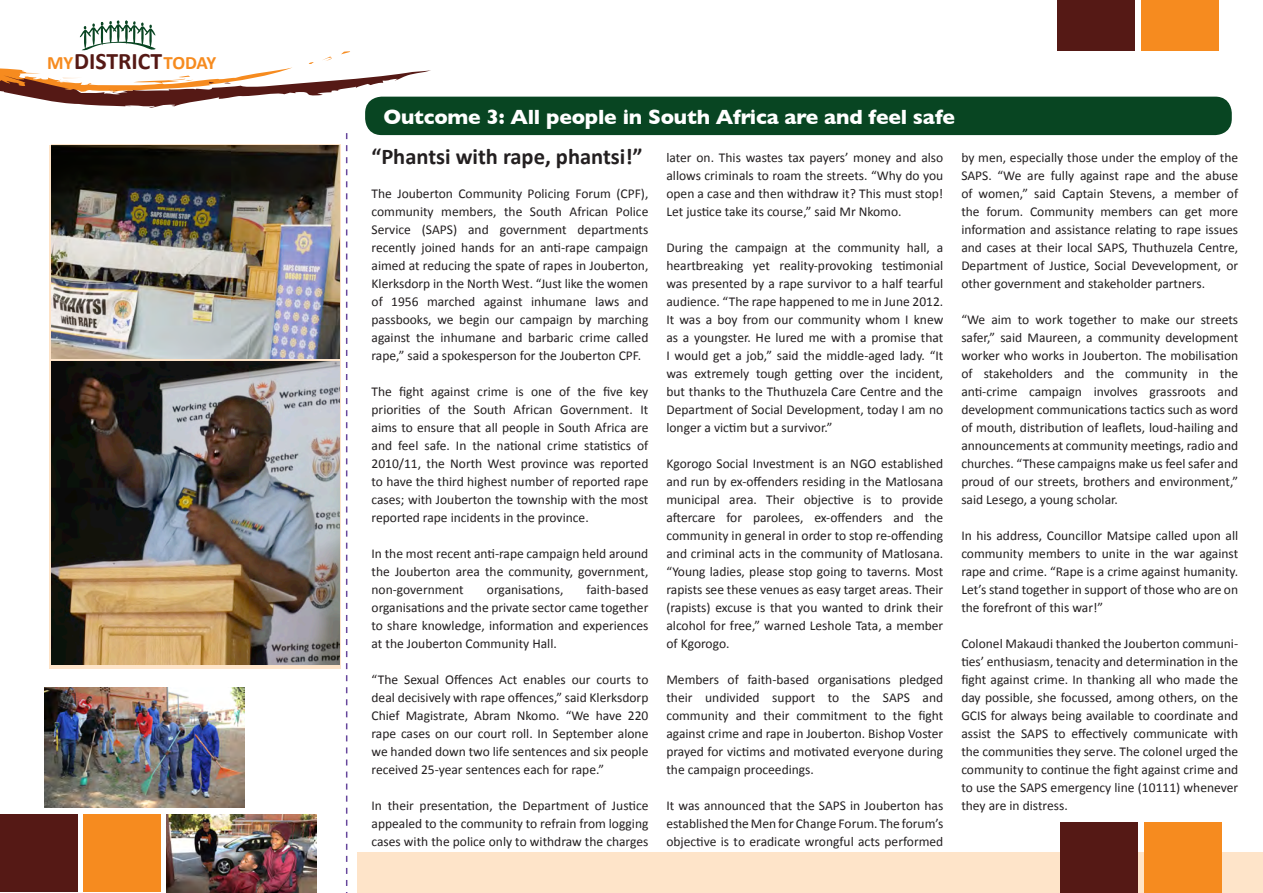
<style>
.page{position:relative;width:1263px;height:893px;background:#fff}
.page>*{position:absolute;margin:0;border:0;box-sizing:border-box;transform-origin:0 0}
.t1{font:700 23.7px "Calibri";color:#551915}
.t2{font:700 22.5px "Calibri";color:#231f20}
.t3{font:700 21px "Gill Sans";letter-spacing:-.01em;color:#fff}
.t4{font:700 18.9px "Calibri";letter-spacing:-.025em;color:#f68b1f}
.t5{font:13.5px/18px "Calibri";color:#231f20;text-align:justify}
</style>
<div class="page">
<div style="left:357px;top:853px;width:906px;height:40px;background:#fee4c9"></div>
<svg style="left:49px;top:145px;width:174px;height:523px;fill:#fee4c9"></svg>
<div style="left:1061px;top:823px;width:77px;height:70px;background:#551915"></div>
<div style="left:1144px;top:823px;width:77px;height:70px;background:#f68b1f"></div>
<svg style="left:0;top:20px;width:431px;height:88px"></svg>
<div style="left:1058px;top:0;width:77px;height:51px;background:#551915"></div>
<div style="left:1141px;top:0;width:77px;height:51px;background:#f68b1f"></div>
<div style="left:365px;top:97px;width:867px;height:38px;background:#084522;border-radius:16px"></div>
<div style="left:1px;top:814px;width:77px;height:77px;background:#551915"></div>
<div style="left:84px;top:814px;width:77px;height:77px;background:#f68b1f"></div>
<img style="left:45px;top:687px;width:199px;height:120px">
<img style="left:167px;top:814px;width:149px;height:79px">
<svg style="left:346px;top:133px;width:1px;height:760px"></svg>
<img style="left:52px;top:146px;width:287px;height:212px">
<img style="left:52px;top:361px;width:287px;height:304px">
<p class="t4" style="left:47px;top:50px;width:28px">MY</p>
<p class="t1" style="left:74px;top:46px;width:90px">DISTRICT</p>
<p class="t4" style="left:163px;top:50px;width:54px">TODAY</p>
<p class="t3" style="left:383px;top:105px;width:573px">Outcome 3: All people in South Africa are and feel safe</p>
<p class="t2" style="left:372px;top:142px;width:272px">“Phantsi with rape, phantsi!”</p>
<p class="t5" style="left:372px;top:185px;width:278px">The Jouberton Community Policing Forum (CPF), community members, the South African Police Service (SAPS) and government departments recently joined hands for an anti-rape campaign aimed at reducing the spate of rapes in Jouberton, Klerksdorp in the North West. “Just like the women of 1956 marched against inhumane laws and passbooks, we begin our campaign by marching against the inhumane and barbaric crime called rape,” said a spokesperson for the Jouberton CPF.</p>
<p class="t5" style="left:372px;top:383px;width:278px">The fight against crime is one of the five key priorities of the South African Government. It aims to ensure that all people in South Africa are and feel safe. In the national crime statistics of 2010/11, the North West province was reported to have the third highest number of reported rape cases; with Jouberton the township with the most reported rape incidents in the province.</p>
<p class="t5" style="left:372px;top:545px;width:278px">In the most recent anti-rape campaign held around the Jouberton area the community, government, non-government</p>
<p class="t5" style="left:372px;top:580px;width:278px;text-indent:215px">faith-based organisations and the private sector came together to share knowledge, information and experiences at the Jouberton Community Hall.</p>
<p class="t5" style="left:372px;top:670px;width:278px">“The Sexual Offences Act enables our courts to deal decisively with rape offences,” said Klerksdorp Chief Magistrate, Abram Nkomo. “We have 220 rape cases on our court roll. In September alone we handed down two life sentences and six people received 25-year sentences each for rape.”</p>
<p class="t5" style="left:372px;top:796px;width:278px">In their presentation, the Department of Justice appealed to the community to refrain from logging cases with the police only to withdraw the charges</p>
<p class="t5" style="left:487px;top:580px;width:78px">organisations,</p>
<p class="t5" style="left:666px;top:148px;width:278px">later on. This wastes tax payers’ money and also allows criminals to roam the streets. “Why do you open a case and then withdraw it? This must stop!<br>Let justice take its course,” said Mr Nkomo.</p>
<p class="t5" style="left:666px;top:238px;width:278px">During the campaign at the community hall, a heartbreaking yet reality-provoking testimonial was presented by a rape survivor to a half tearful audience. “The rape happened to me in June 2012.<br>It was a boy from our community whom I knew as a youngster. He lured me with a promise that I would get a job,” said the middle-aged lady. “It was extremely tough getting over the incident, but thanks to the Thuthuzela Care Centre and the Department of Social Development, today I am no longer a victim but a survivor.”</p>
<p class="t5" style="left:666px;top:454px;width:278px">Kgorogo Social Investment is an NGO established and run by ex-offenders residing in the Matlosana municipal area. Their objective is to provide aftercare for parolees, ex-offenders and the community in general in order to stop re-offending and criminal acts in the community of Matlosana. “Young ladies, please stop going to taverns. Most rapists see these venues as easy target areas. Their (rapists) excuse is that you wanted to drink their alcohol for free,” warned Leshole Tata, a member of Kgorogo.</p>
<p class="t5" style="left:666px;top:670px;width:278px">Members of faith-based organisations pledged their undivided support to the SAPS and community and their commitment to the fight against crime and rape in Jouberton. Bishop Voster prayed for victims and motivated everyone during the campaign proceedings.</p>
<p class="t5" style="left:666px;top:796px;width:278px">It was announced that the SAPS in Jouberton has established the Men for Change Forum. The forum’s objective is to eradicate wrongful acts performed</p>
<p class="t5" style="left:961px;top:148px;width:278px">by men, especially those under the employ of the SAPS. “We are fully against rape and the abuse of women,” said Captain Stevens, a member of the forum. Community members can get more information and assistance relating to rape issues and cases at their local SAPS, Thuthuzela Centre, Department of Justice, Social Devevelopment, or other government and stakeholder partners.</p>
<p class="t5" style="left:961px;top:310px;width:278px">“We aim to work together to make our streets safer,” said Maureen, a community development worker who works in Jouberton. The mobilisation of stakeholders and the community in the anti-crime campaign involves grassroots and development communications tactics such as word of mouth, distribution of leaflets, loud-hailing and announcements at community meetings, radio and churches. “These campaigns make us feel safer and proud of our streets, brothers and environment,” said Lesego, a young scholar.</p>
<p class="t5" style="left:961px;top:526px;width:278px">In his address, Councillor Matsipe called upon all community members to unite in the war against rape and crime. “Rape is a crime against humanity.<br>Let’s stand together in support of those who are on the forefront of this war!”</p>
<p class="t5" style="left:961px;top:634px;width:278px">Colonel Makaudi thanked the Jouberton communi&shy;ties’ enthusiasm, tenacity and determination in the fight against crime. In thanking all who made the day possible, she focussed, among others, on the GCIS for always being available to coordinate and assist the SAPS to effectively communicate with the communities they serve. The colonel urged the community to continue the fight against crime and to use the SAPS emergency line (10111) whenever they are in distress.</p>
</div>
